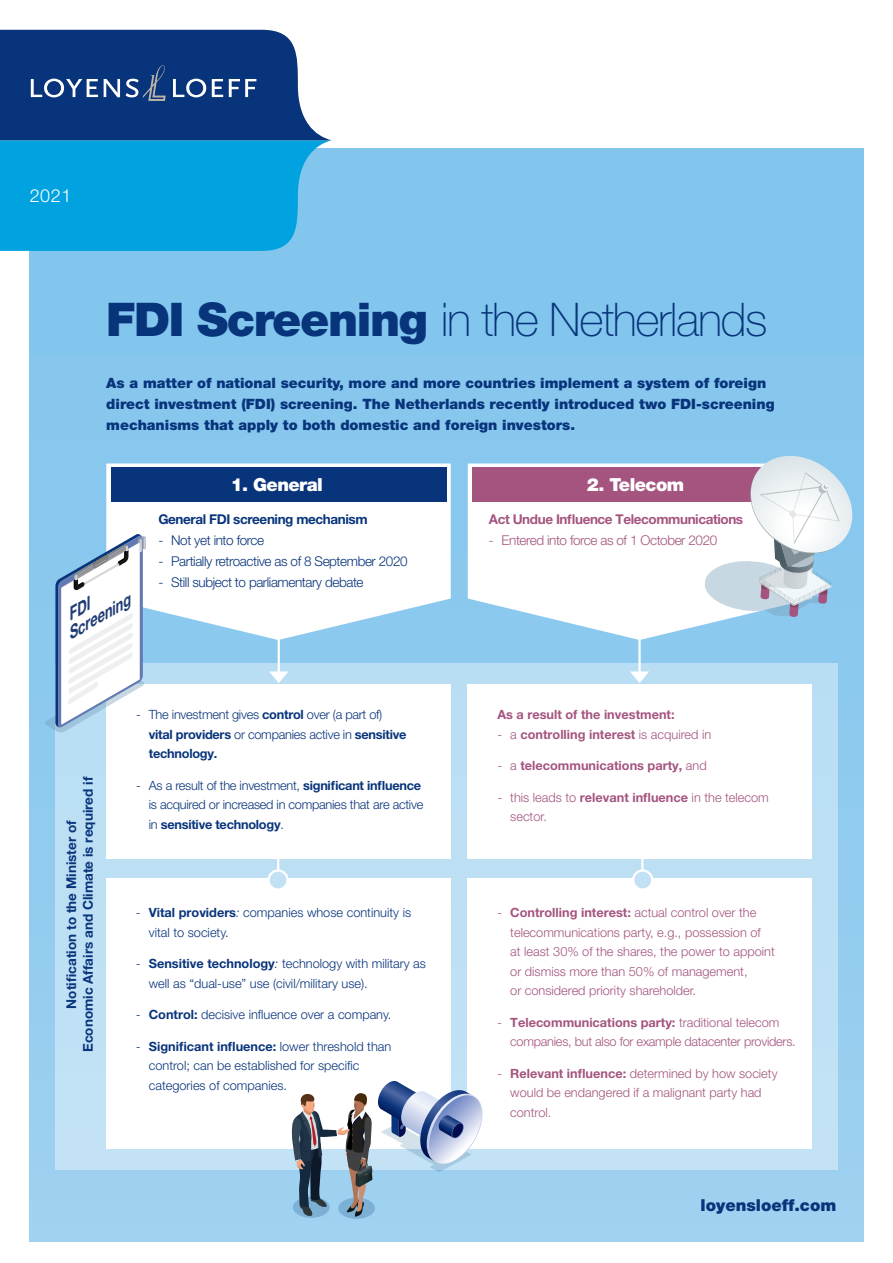
<style>
.page{position:relative;width:893px;height:1263px;background:#fff}
.page>*{position:absolute;margin:0;border:0;box-sizing:border-box;transform-origin:0 0}
.Bodytext{font:100 46.5px "Helvetica Neue LT Pro";letter-spacing:-.03em;color:#08347b}
.Bodytext-2{font:900 18px "Helvetica Neue LT Pro";letter-spacing:-.03em;color:#fff}
.t1{font:300 18px "Helvetica Neue LT Pro";color:#fff}
.t2{font:italic 700 16.8px/16.5px "Helvetica Neue LT Pro";color:#213c75;scale:.87 1}
.Bodytext-3{font:900 16.5px "Helvetica Neue LT Pro";color:#08347b}
.Bodytext-4{font:900 14.25px/21px "Helvetica Neue LT Pro";color:#08347b}
.Bodytext-5{font:300 13.5px "Helvetica Neue LT Pro";letter-spacing:-.03em;color:#08347b}
.Bodytext-6{font:700 13.5px "Helvetica Neue LT Pro";color:#08347b}
.Bodytext-7{font:700 13.5px "Helvetica Neue LT Pro";letter-spacing:-.03em;color:#a4547f}
.Bodytext-8{font:300 13.5px "Helvetica Neue LT Pro";letter-spacing:-.03em;color:#a4547f}
.Bodytext-9{font:700 13.5px "Helvetica Neue LT Pro";letter-spacing:-.03em;color:#08347b}
.Bodytext-10{font:300 12.75px/19.5px "Helvetica Neue LT Pro";color:#a4547f}
.Bodytext-11{font:300 12.75px/19.5px "Helvetica Neue LT Pro";color:#08347b}
.Bodytext-12{font:300 12.75px/19.5px "Helvetica Neue LT Pro";letter-spacing:-.02em;color:#08347b}
.Bodytext-13{font:300 12.75px/19.5px "Helvetica Neue LT Pro";letter-spacing:-.02em;color:#a4547f}
.Bodytext-14{font:700 12.75px "Helvetica Neue LT Pro";color:#a4547f}
.s1{font-weight:900}
.s2{font-weight:700}
.s3{font-style:italic}
.s4{font-weight:300}
</style>
<div class="page">
<div style="left:30px;top:149px;width:833px;height:1093px;background:linear-gradient(to bottom,#7fc4ed,#9ed0f0)"></div>
<div style="left:55px;top:663px;width:783px;height:506px;background:#bddff4"></div>
<div style="left:106px;top:685px;width:345px;height:174px;background:#fff"></div>
<div style="left:106px;top:878px;width:345px;height:270px;background:#fff"></div>
<div style="left:468px;top:878px;width:344px;height:270px;background:#fff"></div>
<div style="left:468px;top:685px;width:344px;height:174px;background:#fff"></div>
<svg style="left:0;top:30px;width:332px;height:221px"></svg>
<hr style="left:277px;top:857px;width:2px;height:25px;background:#fff">
<hr style="left:641px;top:857px;width:2px;height:25px;background:#fff">
<div style="left:269px;top:870px;width:19px;height:19px;background:#c3e1f5;border-radius:50%"></div>
<div style="left:267px;top:869px;width:22px;height:22px;border:2px solid #fff;border-radius:50%"></div>
<div style="left:633px;top:870px;width:19px;height:19px;background:#c3e1f5;border-radius:50%"></div>
<div style="left:632px;top:869px;width:21px;height:22px;border:2px solid #fff;border-radius:50%"></div>
<svg style="left:106px;top:463px;width:345px;height:177px"></svg>
<div style="left:111px;top:468px;width:335px;height:34px;background:#08347b"></div>
<svg style="left:468px;top:463px;width:344px;height:177px"></svg>
<div style="left:472px;top:468px;width:336px;height:34px;background:#a4547f"></div>
<svg style="left:704px;top:456px;width:155px;height:161px"></svg>
<svg style="left:45px;top:533px;width:101px;height:199px"></svg>
<svg style="left:291px;top:1081px;width:191px;height:138px"></svg>
<hr style="left:278px;top:637px;width:2px;height:42px;background:#fff">
<svg style="left:269px;top:671px;width:19px;height:12px"></svg>
<hr style="left:638px;top:637px;width:3px;height:42px;background:#fff">
<svg style="left:630px;top:671px;width:19px;height:12px"></svg>
<p class="t1" style="left:30px;top:185px;width:43px">2021</p>
<p class="Bodytext" style="left:106px;top:293px;width:663px"><span class="s1">FDI Screening</span> in the Netherlands</p>
<p class="Bodytext-4" style="left:106px;top:372px;width:670px">As a matter of national security, more and more countries implement a system of foreign direct investment (FDI) screening. The Netherlands recently introduced two FDI-screening mechanisms that apply to both domestic and foreign investors.</p>
<p class="Bodytext-2" style="left:231px;top:474px;width:94px">1. General</p>
<p class="Bodytext-2" style="left:587px;top:474px;width:99px">2. Telecom</p>
<p class="Bodytext-9" style="left:158px;top:511px;width:211px">General FDI screening mechanism</p>
<p class="Bodytext-5" style="left:158px;top:532px;width:107px">- Not yet into force</p>
<p class="Bodytext-5" style="left:158px;top:553px;width:251px">- Partially retroactive as of 8 September 2020</p>
<p class="Bodytext-5" style="left:158px;top:574px;width:207px">- Still subject to parliamentary debate</p>
<p class="Bodytext-7" style="left:489px;top:511px;width:256px">Act Undue Influence Telecommunications</p>
<p class="Bodytext-8" style="left:489px;top:532px;width:230px">- Entered into force as of 1 October 2020</p>
<p class="t2" style="left:54px;top:613px;width:83px;text-indent:9px;rotate:-30deg">FDI<br>Screening</p>
<p class="Bodytext-6" style="left:80px;top:1052px;width:277px;rotate:-90deg">Economic Affairs and Climate is required if</p>
<p class="Bodytext-6" style="left:63px;top:1008px;width:190px;rotate:-90deg">Notification to the Minister of</p>
<p class="Bodytext-12" style="left:149px;top:705px;width:259px;text-indent:-13px">- The investment gives <span class="s2">control</span> over (a part of) <span class="s2">vital providers</span> or companies active in <span class="s2">sensitive technology.</span></p>
<p class="Bodytext-12" style="left:149px;top:775px;width:276px;text-indent:-13px">- As a result of the investment, <span class="s2">significant influence </span>is acquired or increased in companies that are active in <span class="s2">sensitive technology</span>.</p>
<p class="Bodytext-11" style="left:149px;top:902px;width:264px;text-indent:-13px"><span class="s3">-</span> <span class="s2">Vital providers</span><span class="s3">:</span> companies whose continuity is vital to society.</p>
<p class="Bodytext-11" style="left:149px;top:953px;width:279px;text-indent:-13px"><span class="s3">-</span> <span class="s2">Sensitive technology</span><span class="s3">:</span> technology with military as well as “dual-use” use (civil/military use).</p>
<p class="Bodytext-11" style="left:136px;top:1004px;width:257px"><span class="s3">-</span> <span class="s2">Control:</span> decisive influence over a company.</p>
<p class="Bodytext-11" style="left:149px;top:1036px;width:244px;text-indent:-13px"><span class="s3">-</span> <span class="s2">Significant influence:</span> lower threshold than control; can be established for specific categories of companies.</p>
<p class="Bodytext-14" style="left:497px;top:707px;width:179px">As a result of the investment:</p>
<p class="Bodytext-14" style="left:497px;top:726px;width:215px"><span class="s4">- a</span> controlling interest <span class="s4">is acquired in</span></p>
<p class="Bodytext-14" style="left:497px;top:758px;width:211px"><span class="s4">- a</span> telecommunications party, <span class="s4">and</span></p>
<p class="Bodytext-10" style="left:510px;top:787px;width:260px;text-indent:-13px">- this leads to <span class="s2">relevant influence</span> in the telecom sector.</p>
<p class="Bodytext-10" style="left:510px;top:902px;width:266px;text-indent:-13px"><span class="s3">-</span> <span class="s2">Controlling interest:</span> actual control over the telecommunications party, e.g., possession of<br>at least 30% of the shares, the power to appoint or dismiss more than 50% of management,<br>or considered priority shareholder.</p>
<p class="Bodytext-13" style="left:510px;top:1012px;width:287px;text-indent:-13px"><span class="s3">-</span> <span class="s2">Telecommunications party:</span> traditional telecom companies, but also for example datacenter providers.</p>
<p class="Bodytext-10" style="left:510px;top:1063px;width:269px;text-indent:-13px"><span class="s3">-</span> <span class="s2">Relevant influence:</span> determined by how society would be endangered if a malignant party had control.</p>
<p class="Bodytext-3" style="left:701px;top:1195px;width:137px">loyensloeff.com</p>
</div>
